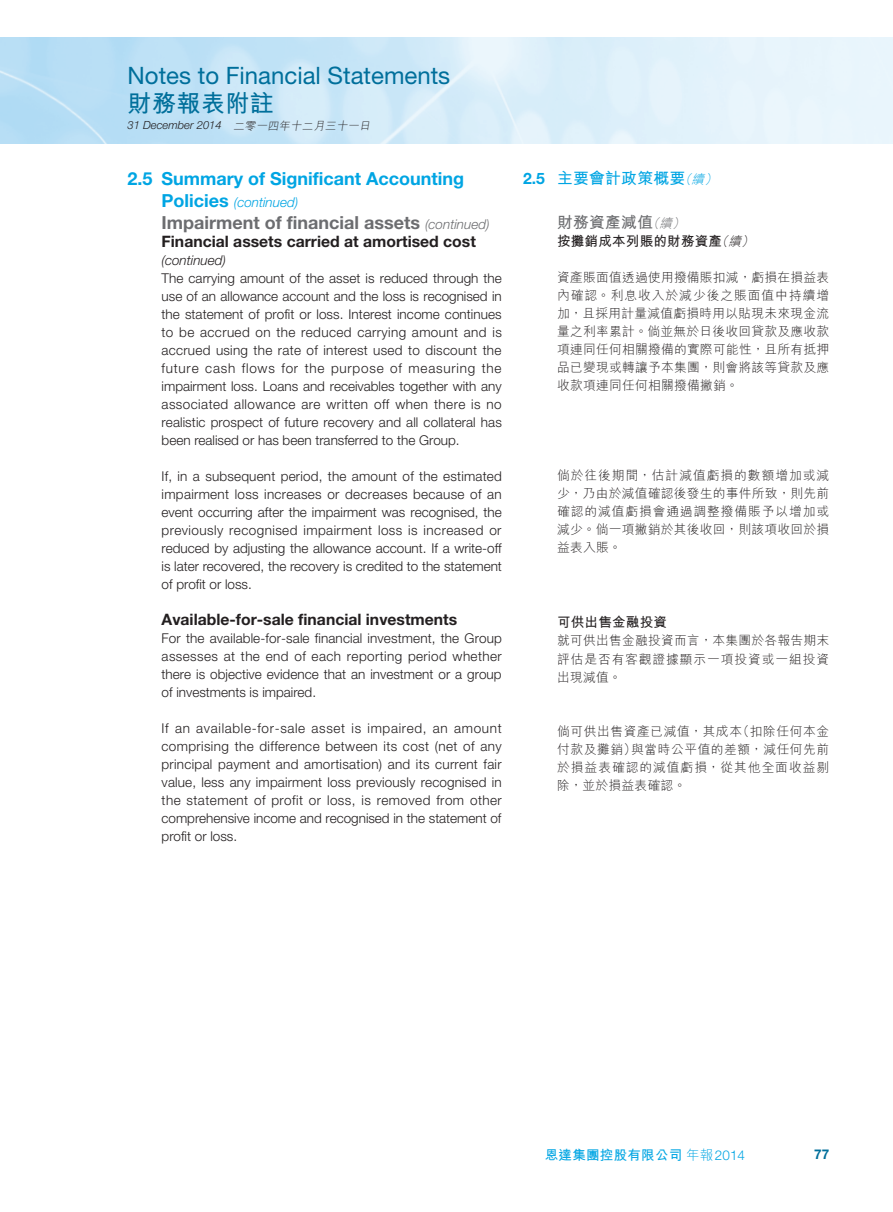
<style>
.page{position:relative;width:893px;height:1212px;background:#fff}
.page>*{position:absolute;margin:0;border:0;box-sizing:border-box;transform-origin:0 0}
.t1{font:24px "Helvetica Neue LT Std";color:#006f9b}
.t2{font:700 24px "M Hei HK";letter-spacing:.02em;color:#006f9b}
.t3{font:700 18px "Helvetica Neue LT Std";color:#6c6d70}
.t4{font:700 18px "Helvetica Neue LT Std";color:#00a5e3}
.t5{font:700 15.75px "Helvetica Neue LT Std";color:#231f20}
.t6{font:700 15.75px "M Hei HK";letter-spacing:.02em;color:#00a5e3}
.t7{font:700 15.75px "M Hei HK";letter-spacing:.02em;color:#6c6d70}
.t8{font:300 13.5px/18px "Helvetica Neue LT Std";color:#231f20;text-align:justify}
.t9{font:700 13.5px "M Hei HK";letter-spacing:.02em;color:#231f20}
.t10{font:italic 300 13.5px "Helvetica Neue LT Std";color:#00a5e3}
.t11{font:700 13.5px "M Hei HK";letter-spacing:.02em;color:#00a5e3}
.t12{font:italic 300 13.5px "Helvetica Neue LT Std";color:#231f20}
.t13{font:700 13.5px "Helvetica Neue LT Std";color:#006f9b}
.t14{font:300 12.75px/18px "M Hei HK";letter-spacing:.02em;color:#231f20;text-align:justify}
.t15{font:italic 300 11.25px "Helvetica Neue LT Std";color:#231f20}
.s1{font-family:"M Hei HK"}
.s2{font-weight:700;font-style:normal;font-size:18px}
.s3{font-weight:300;font-style:italic;font-size:13.5px}
.s4{font-family:"Helvetica Neue LT Std"}
.s5{font-weight:300;font-style:italic;font-size:12.75px}
.s6{font-weight:300}
.s7{font-family:"Helvetica Neue LT Std";font-weight:300}
</style>
<div class="page">
<h1 class="t1" style="left:128px;top:61px;width:324px">Notes to Financial Statements</h1>
<h1 class="t2" style="left:128px;top:86px;width:148px">財務報表附註</h1>
<p class="t15" style="left:128px;top:119px;width:246px">31 December 2014 <span class="s1">二零一四年十二月三十一日</span></p>
<h2 class="t4" style="left:128px;top:167px;width:338px">2.5 Summary of Significant Accounting</h2>
<p class="t10" style="left:162px;top:194px;width:138px"><span class="s2">Policies</span> (continued)</p>
<h2 class="t3" style="left:162px;top:211px;width:330px">Impairment of financial assets <span class="s3">(continued)</span></h2>
<p class="t5" style="left:162px;top:231px;width:316px">Financial assets carried at amortised cost</p>
<p class="t12" style="left:162px;top:252px;width:66px">(continued)</p>
<p class="t8" style="left:162px;top:268px;width:342px">The carrying amount of the asset is reduced through the use of an allowance account and the loss is recognised in the statement of profit or loss. Interest income continues to be accrued on the reduced carrying amount and is accrued using the rate of interest used to discount the future cash flows for the purpose of measuring the impairment loss. Loans and receivables together with any associated allowance are written off when there is no realistic prospect of future recovery and all collateral has been realised or has been transferred to the Group.</p>
<p class="t8" style="left:162px;top:466px;width:342px">If, in a subsequent period, the amount of the estimated impairment loss increases or decreases because of an event occurring after the impairment was recognised, the previously recognised impairment loss is increased or reduced by adjusting the allowance account. If a write-off is later recovered, the recovery is credited to the statement of profit or loss.</p>
<p class="t5" style="left:162px;top:609px;width:297px">Available-for-sale financial investments</p>
<p class="t8" style="left:162px;top:628px;width:342px">For the available-for-sale financial investment, the Group assesses at the end of each reporting period whether there is objective evidence that an investment or a group of investments is impaired.</p>
<p class="t8" style="left:162px;top:718px;width:342px">If an available-for-sale asset is impaired, an amount comprising the difference between its cost (net of any principal payment and amortisation) and its current fair value, less any impairment loss previously recognised in the statement of profit or loss, is removed from other comprehensive income and recognised in the statement of profit or loss.</p>
<p class="t6" style="left:523px;top:167px;width:198px"><span class="s4">2.5</span> 主要會計政策概要<span class="s5">（續）</span></p>
<p class="t7" style="left:557px;top:210px;width:132px">財務資產減值<span class="s5">（續）</span></p>
<p class="t9" style="left:557px;top:231px;width:201px">按攤銷成本列賬的財務資產<span class="s5">（續）</span></p>
<p class="t14" style="left:557px;top:268px;width:274px">資產賬面值透過使用撥備賬扣減，虧損在損益表內確認。利息收入於減少後之賬面值中持續增加，且採用計量減值虧損時用以貼現未來現金流量之利率累計。倘並無於日後收回貸款及應收款項連同任何相關撥備的實際可能性，且所有抵押品已變現或轉讓予本集團，則會將該等貸款及應收款項連同任何相關撥備撇銷。</p>
<p class="t14" style="left:557px;top:466px;width:274px">倘於往後期間，估計減值虧損的數額增加或減少，乃由於減值確認後發生的事件所致，則先前確認的減值虧損會通過調整撥備賬予以增加或減少。倘一項撇銷於其後收回，則該項收回於損益表入賬。</p>
<p class="t9" style="left:557px;top:613px;width:111px">可供出售金融投資</p>
<p class="t14" style="left:557px;top:632px;width:274px">就可供出售金融投資而言，本集團於各報告期末評估是否有客觀證據顯示一項投資或一組投資出現減值。</p>
<p class="t14" style="left:557px;top:722px;width:274px">倘可供出售資產已減值，其成本（扣除任何本金付款及攤銷）與當時公平值的差額，減任何先前於損益表確認的減值虧損，從其他全面收益剔除，並於損益表確認。</p>
<p class="t11" style="left:545px;top:1145px;width:202px">恩達集團控股有限公司<span class="s6">年報</span><span class="s7">2014</span></p>
<p class="t13" style="left:814px;top:1146px;width:17px">77</p>
</div>
